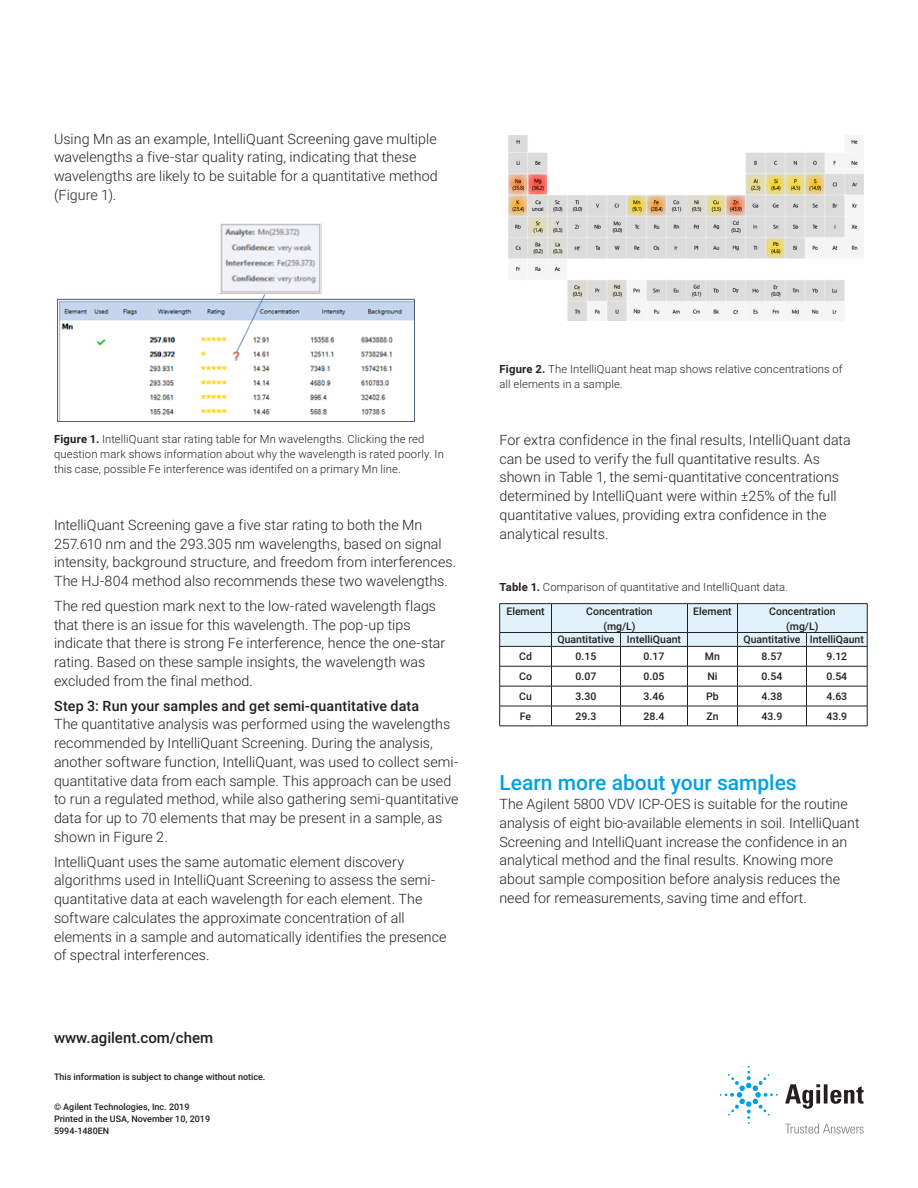
<style>
.page{position:relative;width:918px;height:1188px;background:#fff}
.page>*{position:absolute;margin:0;border:0;box-sizing:border-box;transform-origin:0 0}
.DATA_subhead_large_b{font:500 21px "Roboto";color:#00a1e3}
.DATA_url{font:500 15px "Roboto";color:#231f20}
.DATA_text_black{font:300 14.25px/18.8px "Roboto";color:#231f20}
.DATA_text_black-2{font:500 14.25px "Roboto";letter-spacing:.01em;color:#231f20}
.DATA_text_black-3{font:300 11.25px/15px "Roboto";letter-spacing:.01em;color:#231f20}
.DATA_caption{font:300 11.25px "Roboto";letter-spacing:.01em;color:#231f20}
.DATA_table_text{font:500 10.5px/15px "Roboto";color:#231f20;text-align:center}
.BROCHURE_Copyright{font:500 9px/12px "Roboto";color:#231f20}
.s1{font-weight:700}
</style>
<div class="page">
<img style="left:57px;top:224px;width:357px;height:197px">
<img style="left:508px;top:135px;width:356px;height:185px">
<hr style="left:500px;top:603px;width:52px;height:1px;background:#231f20">
<hr style="left:552px;top:603px;width:69px;height:1px;background:#231f20">
<hr style="left:621px;top:603px;width:67px;height:1px;background:#231f20">
<hr style="left:687px;top:603px;width:50px;height:1px;background:#231f20">
<hr style="left:738px;top:603px;width:69px;height:1px;background:#231f20">
<hr style="left:807px;top:603px;width:60px;height:1px;background:#231f20">
<svg style="left:499px;top:604px;width:369px;height:122px"></svg>
<hr style="left:500px;top:726px;width:52px;height:1px;background:#231f20">
<hr style="left:552px;top:726px;width:69px;height:1px;background:#231f20">
<hr style="left:621px;top:726px;width:67px;height:1px;background:#231f20">
<hr style="left:687px;top:726px;width:50px;height:1px;background:#231f20">
<hr style="left:738px;top:726px;width:69px;height:1px;background:#231f20">
<hr style="left:807px;top:726px;width:60px;height:1px;background:#231f20">
<svg style="left:785px;top:1084px;width:79px;height:25px"></svg>
<svg style="left:720px;top:1066px;width:58px;height:58px"></svg>
<svg style="left:785px;top:1124px;width:79px;height:10px"></svg>
<p class="DATA_text_black" style="left:54px;top:129px;width:385px">Using Mn as an example, IntelliQuant Screening gave multiple wavelengths a five-star quality rating, indicating that these wavelengths are likely to be suitable for a quantitative method (Figure 1).</p>
<p class="DATA_text_black-3" style="left:54px;top:431px;width:391px"><span class="s1">Figure 1.</span> IntelliQuant star rating table for Mn wavelengths. Clicking the red question mark shows information about why the wavelength is rated poorly. In this case, possible Fe interference was identifed on a primary Mn line.</p>
<p class="DATA_text_black" style="left:54px;top:515px;width:404px">IntelliQuant Screening gave a five star rating to both the Mn 257.610 nm and the 293.305 nm wavelengths, based on signal intensity, background structure, and freedom from interferences.<br>The HJ-804 method also recommends these two wavelengths.</p>
<p class="DATA_text_black" style="left:54px;top:596px;width:393px">The red question mark next to the low-rated wavelength flags that there is an issue for this wavelength. The pop-up tips indicate that there is strong Fe interference, hence the one-star rating. Based on these sample insights, the wavelength was excluded from the final method.</p>
<p class="DATA_text_black-2" style="left:54px;top:696px;width:367px">Step 3: Run your samples and get semi-quantitative data</p>
<p class="DATA_text_black" style="left:54px;top:714px;width:406px">The quantitative analysis was performed using the wavelengths recommended by IntelliQuant Screening. During the analysis, another software function, IntelliQuant, was used to collect semi&shy;quantitative data from each sample. This approach can be used to run a regulated method, while also gathering semi-quantitative data for up to 70 elements that may be present in a sample, as shown in Figure 2.</p>
<p class="DATA_text_black" style="left:54px;top:852px;width:394px">IntelliQuant uses the same automatic element discovery algorithms used in IntelliQuant Screening to assess the semi&shy;quantitative data at each wavelength for each element. The software calculates the approximate concentration of all elements in a sample and automatically identifies the presence of spectral interferences.</p>
<p class="DATA_url" style="left:54px;top:1027px;width:161px">www.agilent.com/chem</p>
<p class="BROCHURE_Copyright" style="left:54px;top:1070px;width:213px">This information is subject to change without notice.</p>
<p class="BROCHURE_Copyright" style="left:54px;top:1100px;width:158px">© Agilent Technologies, Inc. 2019<br>Printed in the USA, November 10, 2019<br>5994-1480EN</p>
<p class="DATA_text_black-3" style="left:500px;top:361px;width:345px"><span class="s1">Figure 2.</span> The IntelliQuant heat map shows relative concentrations of all elements in a sample.</p>
<p class="DATA_text_black" style="left:500px;top:430px;width:353px">For extra confidence in the final results, IntelliQuant data can be used to verify the full quantitative results. As shown in Table 1, the semi-quantitative concentrations determined by IntelliQuant were within ±25% of the full quantitative values, providing extra confidence in the analytical results.</p>
<p class="DATA_caption" style="left:500px;top:580px;width:290px"><span class="s1">Table 1.</span> Comparison of quantitative and IntelliQuant data.</p>
<p class="DATA_table_text" style="left:506px;top:603px;width:40px">Element</p>
<p class="DATA_table_text" style="left:586px;top:603px;width:68px">Concentration (mg/L)</p>
<p class="DATA_table_text" style="left:693px;top:603px;width:40px">Element</p>
<p class="DATA_table_text" style="left:769px;top:603px;width:68px">Concentration (mg/L)</p>
<p class="DATA_table_text" style="left:558px;top:632px;width:58px">Quantitative</p>
<p class="DATA_table_text" style="left:627px;top:632px;width:56px">IntelliQuant</p>
<p class="DATA_table_text" style="left:744px;top:632px;width:58px">Quantitative</p>
<p class="DATA_table_text" style="left:810px;top:632px;width:56px">IntelliQaunt</p>
<p class="DATA_table_text" style="left:519px;top:649px;width:14px">Cd</p>
<p class="DATA_table_text" style="left:576px;top:649px;width:22px">0.15</p>
<p class="DATA_table_text" style="left:644px;top:649px;width:22px">0.17</p>
<p class="DATA_table_text" style="left:705px;top:649px;width:17px">Mn</p>
<p class="DATA_table_text" style="left:762px;top:649px;width:22px">8.57</p>
<p class="DATA_table_text" style="left:826px;top:649px;width:22px">9.12</p>
<p class="DATA_table_text" style="left:519px;top:669px;width:14px">Co</p>
<p class="DATA_table_text" style="left:576px;top:669px;width:22px">0.07</p>
<p class="DATA_table_text" style="left:644px;top:669px;width:22px">0.05</p>
<p class="DATA_table_text" style="left:707px;top:669px;width:12px">Ni</p>
<p class="DATA_table_text" style="left:762px;top:669px;width:22px">0.54</p>
<p class="DATA_table_text" style="left:826px;top:669px;width:22px">0.54</p>
<p class="DATA_table_text" style="left:519px;top:688px;width:14px">Cu</p>
<p class="DATA_table_text" style="left:576px;top:688px;width:22px">3.30</p>
<p class="DATA_table_text" style="left:644px;top:688px;width:22px">3.46</p>
<p class="DATA_table_text" style="left:706px;top:688px;width:14px">Pb</p>
<p class="DATA_table_text" style="left:762px;top:688px;width:22px">4.38</p>
<p class="DATA_table_text" style="left:826px;top:688px;width:22px">4.63</p>
<p class="DATA_table_text" style="left:520px;top:708px;width:13px">Fe</p>
<p class="DATA_table_text" style="left:576px;top:708px;width:22px">29.3</p>
<p class="DATA_table_text" style="left:644px;top:708px;width:22px">28.4</p>
<p class="DATA_table_text" style="left:706px;top:708px;width:14px">Zn</p>
<p class="DATA_table_text" style="left:762px;top:708px;width:22px">43.9</p>
<p class="DATA_table_text" style="left:826px;top:708px;width:22px">43.9</p>
<p class="DATA_subhead_large_b" style="left:500px;top:768px;width:299px">Learn more about your samples</p>
<p class="DATA_text_black" style="left:500px;top:794px;width:362px">The Agilent 5800 VDV ICP-OES is suitable for the routine analysis of eight bio-available elements in soil. IntelliQuant Screening and IntelliQuant increase the confidence in an analytical method and the final results. Knowing more about sample composition before analysis reduces the need for remeasurements, saving time and effort.</p>
</div>
